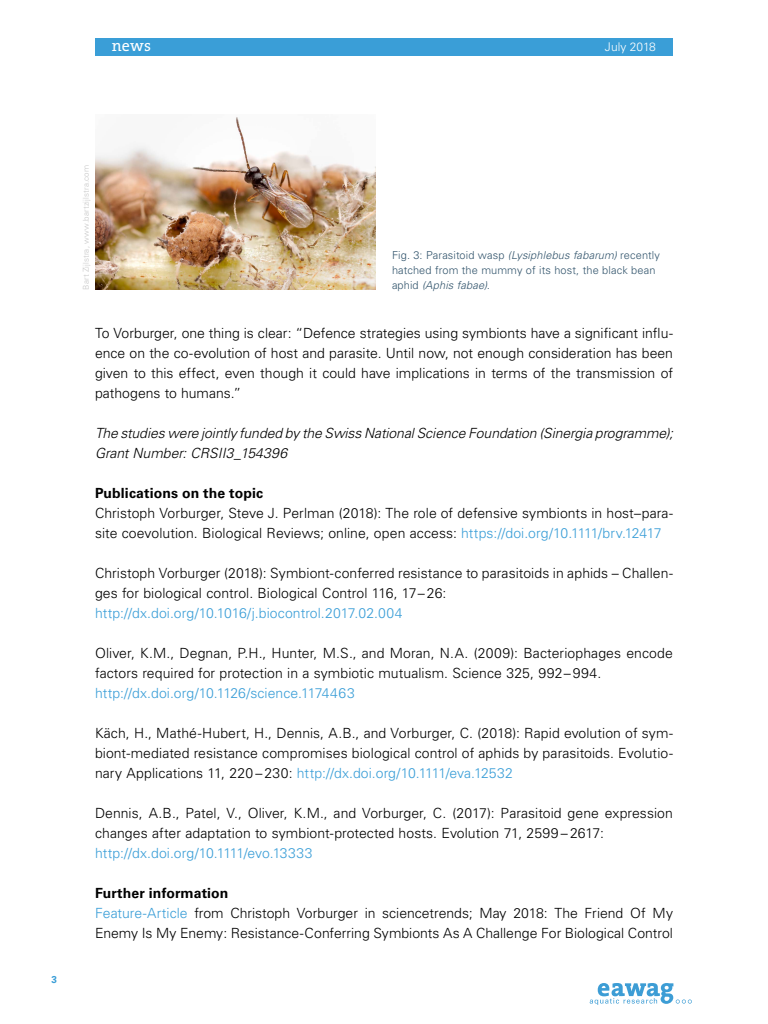
<style>
.page{position:relative;width:768px;height:1024px;background:#fff}
.page>*{position:absolute;margin:0;border:0;box-sizing:border-box;transform-origin:0 0}
.t1{font:16px "The Serif B5 Plain";color:#fff}
.t2{font:300 14px/20px "Univers LT Std";letter-spacing:.005em;color:#000}
.t3{font:300 14px "Univers LT Std";letter-spacing:.005em;color:#3a9ed7}
.t4{font:italic 300 14px/20px "Univers LT Std";letter-spacing:-.005em;color:#000}
.t5{font:700 14px "Univers LT Std";letter-spacing:.01em;color:#000}
.t6{font:300 12px "Univers LT Std";letter-spacing:.005em;color:#fff}
.t7{font:300 11px/15px "Univers LT Std";letter-spacing:.01em;color:#33556d}
.t8{font:italic 300 11px "Univers LT Std";letter-spacing:.015em;color:#33556d}
.t9{font:700 10px "Univers LT Std";color:#3a9ed7}
.t10{font:300 8px "Univers LT Std";letter-spacing:.015em;color:#c6c6c6}
.s1{font-style:italic}
.s2{font-style:normal}
.s3{color:#3a9ed7}
.s4{font-weight:700}
</style>
<div class="page">
<img style="left:95px;top:117px;width:281px;height:172px">
<div style="left:95px;top:38px;width:578px;height:17px;background:#3a9ed7"></div>
<svg style="left:590px;top:983px;width:102px;height:22px"></svg>
<p class="t1" style="left:112px;top:37px;width:41px">news</p>
<p class="t6" style="left:605px;top:39px;width:53px">July 2018</p>
<p class="t9" style="left:51px;top:974px;width:7px">3</p>
<p class="t10" style="left:81px;top:290px;width:126px;rotate:-90deg">Bart Zijlstra, www.bartzijlstra.com</p>
<p class="t7" style="left:392px;top:248px;width:270px">Fig. 3: Parasitoid wasp <span class="s1">(Lysiphlebus fabarum)</span> recently hatched from the mummy of its host, the black bean</p>
<p class="t8" style="left:392px;top:279px;width:99px"><span class="s2">aphid</span> (Aphis fabae).</p>
<p class="t2" style="left:95px;top:323px;width:580px;text-align:justify">To Vorburger, one thing is clear: “Defence strategies using symbionts have a significant influ&shy;ence on the co-evolution of host and parasite. Until now, not enough consideration has been given to this effect, even though it could have implications in terms of the transmission of pathogens to humans.”</p>
<p class="t4" style="left:95px;top:423px;width:579px">The studies were jointly funded by the Swiss National Science Foundation (Sinergia programme);<br>Grant Number: CRSII3_154396</p>
<p class="t5" style="left:95px;top:485px;width:170px">Publications on the topic</p>
<p class="t2" style="left:95px;top:503px;width:580px">Christoph Vorburger, Steve J. Perlman (2018): The role of defensive symbionts in host–para&shy;site coevolution. Biological Reviews; online, open access: <span class="s3">https://doi.org/10.1111/brv.12417</span></p>
<p class="t2" style="left:95px;top:563px;width:580px">Christoph Vorburger (2018): Symbiont-conferred resistance to parasitoids in aphids – Challen&shy;ges for biological control. Biological Control 116, 17– 26:</p>
<p class="t3" style="left:95px;top:605px;width:309px">http://dx.doi.org/10.1016/j.biocontrol.2017.02.004</p>
<p class="t2" style="left:95px;top:643px;width:579px">Oliver, K.M., Degnan, P.H., Hunter, M.S., and Moran, N.A. (2009): Bacteriophages encode factors required for protection in a symbiotic mutualism. Science 325, 992– 994.</p>
<p class="t3" style="left:95px;top:685px;width:261px">http://dx.doi.org/10.1126/science.1174463</p>
<p class="t2" style="left:95px;top:723px;width:580px;text-align:justify">Käch, H., Mathé-Hubert, H., Dennis, A.B., and Vorburger, C. (2018): Rapid evolution of sym&shy;biont-mediated resistance compromises biological control of aphids by parasitoids. Evolutio&shy;nary Applications 11, 220 – 230: <span class="s3">http://dx.doi.org/10.1111/eva.12532</span></p>
<p class="t2" style="left:95px;top:803px;width:579px">Dennis, A.B., Patel, V., Oliver, K.M., and Vorburger, C. (2017): Parasitoid gene expression changes after adaptation to symbiont-protected hosts. Evolution 71, 2599 – 2617:</p>
<p class="t3" style="left:95px;top:845px;width:219px">http://dx.doi.org/10.1111/evo.13333</p>
<p class="t2" style="left:95px;top:883px;width:580px"><span class="s4">Further information<br></span><span class="s3">Feature-Article</span> from Christoph Vorburger in sciencetrends; May 2018: The Friend Of My<br>Enemy Is My Enemy: Resistance-Conferring Symbionts As A Challenge For Biological Control</p>
</div>
